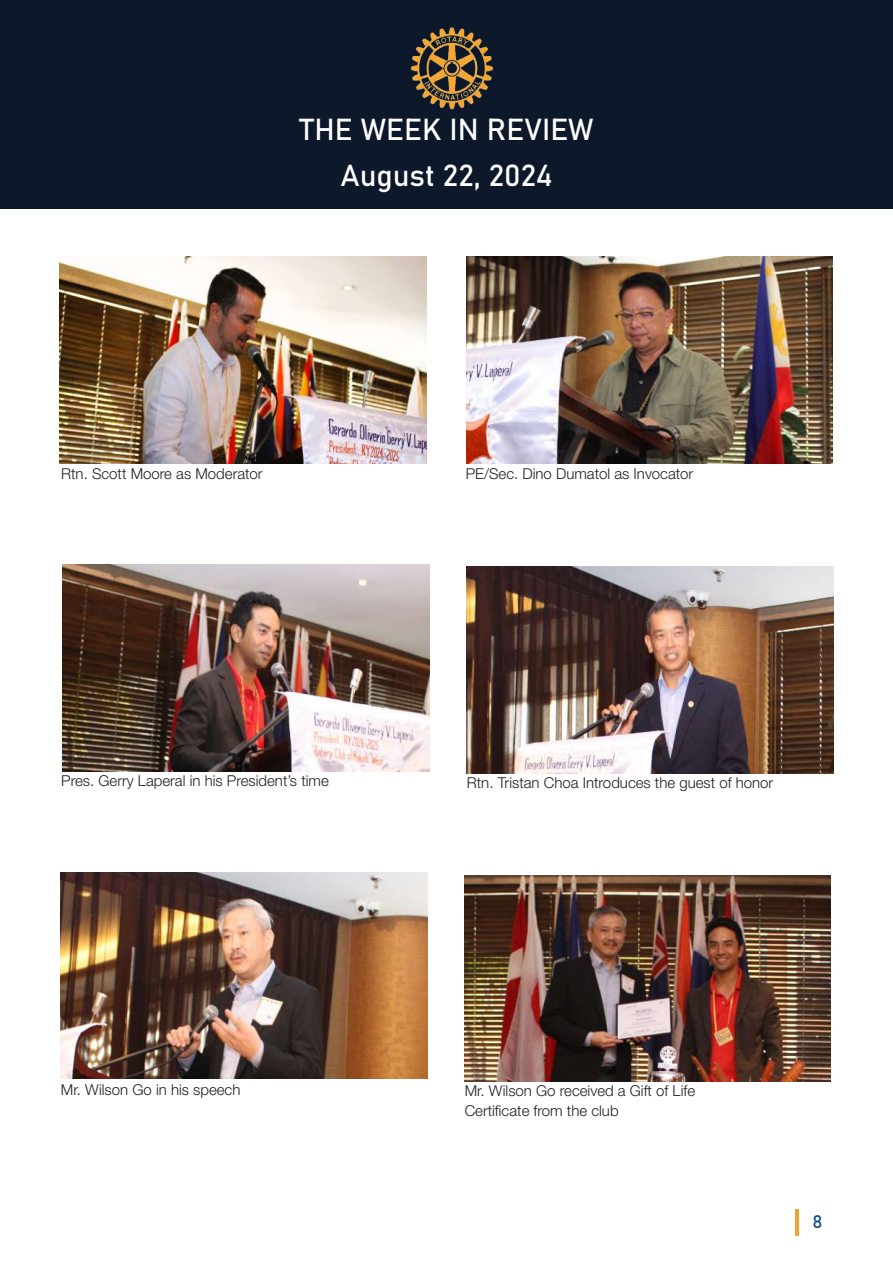
<style>
.page{position:relative;width:893px;height:1263px;background:#fff}
.page>*{position:absolute;margin:0;border:0;box-sizing:border-box;transform-origin:0 0}
.t1{font:30px/46.5px "Bahnschrift";color:#fff;text-align:center}
.t2{font:18px "Bahnschrift";color:#164d8f}
.t3{font:300 15px/19.5px "Helvetica Neue LT Pro";color:#231f20}
</style>
<div class="page">
<hr style="left:795px;top:1209px;width:3px;height:26px;background:#f1a332">
<img style="left:467px;top:566px;width:366px;height:207px">
<img style="left:61px;top:872px;width:367px;height:207px">
<img style="left:464px;top:875px;width:367px;height:207px">
<img style="left:466px;top:257px;width:367px;height:207px">
<div style="left:0;top:0;width:893px;height:209px;background:#0d182b"></div>
<img style="left:410px;top:27px;width:83px;height:83px">
<img style="left:60px;top:257px;width:366px;height:206px">
<img style="left:62px;top:565px;width:367px;height:206px">
<h1 class="t1" style="left:299px;top:104px;width:296px">THE WEEK IN REVIEW<br>August 22, 2024</h1>
<p class="t3" style="left:61px;top:463px;width:203px">Rtn. Scott Moore as Moderator</p>
<p class="t3" style="left:466px;top:464px;width:229px">PE/Sec. Dino Dumatol as Invocator</p>
<p class="t3" style="left:61px;top:770px;width:269px">Pres. Gerry Laperal in his President’s time</p>
<p class="t3" style="left:61px;top:1080px;width:181px">Mr. Wilson Go in his speech</p>
<p class="t3" style="left:467px;top:773px;width:308px">Rtn. Tristan Choa Introduces the guest of honor</p>
<p class="t3" style="left:465px;top:1081px;width:232px">Mr. Wilson Go received a Gift of Life<br>Certificate from the club</p>
<p class="t2" style="left:812px;top:1208px;width:12px">8</p>
</div>
